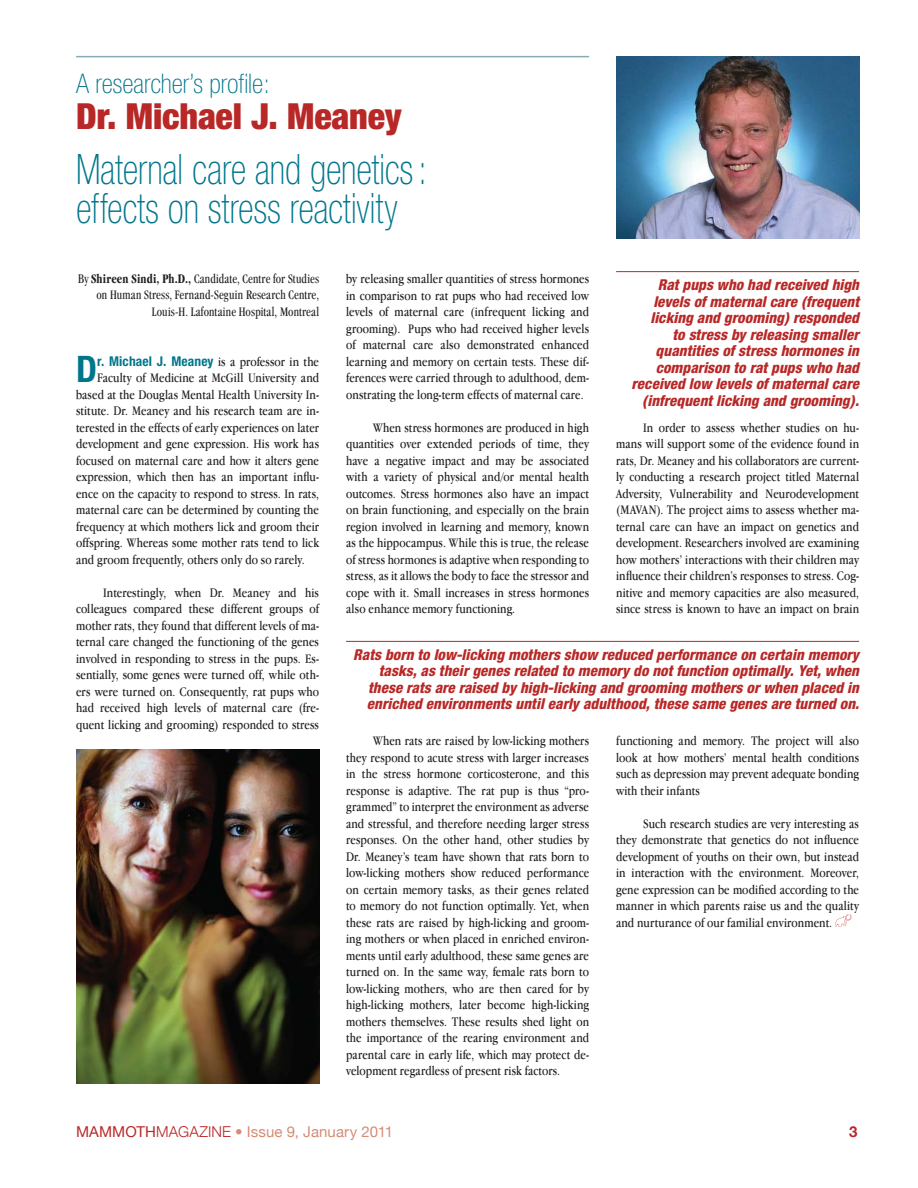
<style>
.page{position:relative;width:918px;height:1188px;background:#fff}
.page>*{position:absolute;margin:0;border:0;box-sizing:border-box;transform-origin:0 0}
.t1{font:100 condensed 42px/39px "Helvetica Neue";color:#00768c;scale:.9 1}
.t2{font:700 condensed 36.6px "Helvetica Neue";color:#00768c}
.t3{font:900 condensed 36px "Helvetica Neue";color:#b82827}
.t4{font:100 condensed 27px "Helvetica Neue";color:#00768c}
.t5{font:italic 800 condensed 15px/16.5px "Helvetica Neue";color:#b82827;text-align:right}
.t6{font:15px "Helvetica Neue";letter-spacing:.005em;color:#d58c75}
.t7{font:700 15px "Helvetica Neue";color:#b82827}
.t8{font:13.5px/16.5px "Apple Garamond";letter-spacing:.005em;color:#231f20;text-align:justify}
.t9{font:condensed 13.5px/16.2px "Garamond";letter-spacing:.015em;color:#231f20;text-align:right;scale:.9 1}
.t10{font:700 condensed 13.5px "Helvetica Neue";letter-spacing:.01em;color:#00768c}
.s1{font-weight:700}
.s2{font-family:"Apple Garamond";font-weight:400;font-stretch:normal;color:#231f20}
.s3{color:#b82827}
.s4{font-weight:300;color:#b82827}
</style>
<div class="page">
<hr style="left:76px;top:56px;width:513px;height:1px;background:#8aaaba">
<img style="left:616px;top:57px;width:243px;height:182px">
<img style="left:76px;top:750px;width:243px;height:333px">
<hr style="left:346px;top:641px;width:513px;height:1px;background:#b82827">
<hr style="left:616px;top:271px;width:243px;height:1px;background:#b82827">
<svg style="left:835px;top:914px;width:17px;height:13px"></svg>
<h3 class="t4" style="left:76px;top:74px;width:195px">A researcher’s profile:</h3>
<h3 class="t3" style="left:76px;top:104px;width:327px">Dr. Michael J. Meaney</h3>
<h1 class="t1" style="left:76px;top:153px;width:391px">Maternal care and genetics : effects on stress reactivity</h1>
<p class="t9" style="left:78px;top:272px;width:269px">By <span class="s1">Shireen Sindi, Ph.D.,</span> Candidate, Centre for Studies on Human Stress, Fernand-Seguin Research Centre,<br>Louis-H. Lafontaine Hospital, Montreal</p>
<h2 class="t2" style="left:76px;top:356px;width:23px">D</h2>
<p class="t10" style="left:97px;top:356px;width:223px">r. Michael J. Meaney <span class="s2">is a professor in the</span></p>
<p class="t8" style="left:76px;top:371px;width:245px;text-indent:21px">Faculty of Medicine at McGill University and based at the Douglas Mental Health University In&shy;stitute. Dr. Meaney and his research team are in&shy;terested in the effects of early experiences on later development and gene expression. His work has focused on maternal care and how it alters gene expression, which then has an important influ&shy;ence on the capacity to respond to stress. In rats, maternal care can be determined by counting the frequency at which mothers lick and groom their offspring. Whereas some mother rats tend to lick and groom frequently, others only do so rarely.</p>
<p class="t8" style="left:76px;top:585px;width:245px;text-indent:27px">Interestingly, when Dr. Meaney and his colleagues compared these different groups of mother rats, they found that different levels of ma&shy;ternal care changed the functioning of the genes involved in responding to stress in the pups. Es&shy;sentially, some genes were turned off, while oth&shy;ers were turned on. Consequently, rat pups who had received high levels of maternal care (fre&shy;quent licking and grooming) responded to stress</p>
<p class="t8" style="left:346px;top:272px;width:245px">by releasing smaller quantities of stress hormones in comparison to rat pups who had received low levels of maternal care (infrequent licking and grooming). Pups who had received higher levels of maternal care also demonstrated enhanced learning and memory on certain tests. These dif&shy;ferences were carried through to adulthood, dem&shy;onstrating the long-term effects of maternal care.</p>
<p class="t8" style="left:346px;top:420px;width:245px;text-indent:27px">When stress hormones are produced in high quantities over extended periods of time, they have a negative impact and may be associated with a variety of physical and/or mental health outcomes. Stress hormones also have an impact on brain functioning, and especially on the brain region involved in learning and memory, known as the hippocampus. While this is true, the release of stress hormones is adaptive when responding to stress, as it allows the body to face the stressor and cope with it. Small increases in stress hormones also enhance memory functioning.</p>
<p class="t5" style="left:632px;top:278px;width:229px">Rat pups who had received high levels of maternal care (frequent licking and grooming) responded<br>to stress by releasing smaller quantities of stress hormones in comparison to rat pups who had received low levels of maternal care (infrequent licking and grooming).</p>
<p class="t8" style="left:616px;top:420px;width:245px;text-indent:27px">In order to assess whether studies on hu&shy;mans will support some of the evidence found in rats, Dr. Meaney and his collaborators are current&shy;ly conducting a research project titled Maternal Adversity, Vulnerability and Neurodevelopment (MAVAN). The project aims to assess whether ma&shy;ternal care can have an impact on genetics and development. Researchers involved are examining how mothers’ interactions with their children may influence their children’s responses to stress. Cog&shy;nitive and memory capacities are also measured, since stress is known to have an impact on brain</p>
<p class="t5" style="left:353px;top:647px;width:507px">Rats born to low-licking mothers show reduced performance on certain memory tasks, as their genes related to memory do not function optimally. Yet, when these rats are raised by high-licking and grooming mothers or when placed in enriched environments until early adulthood, these same genes are turned on.</p>
<p class="t8" style="left:346px;top:734px;width:245px;text-indent:27px">When rats are raised by low-licking mothers they respond to acute stress with larger increases in the stress hormone corticosterone, and this response is adaptive. The rat pup is thus “pro&shy;grammed” to interpret the environment as adverse and stressful, and therefore needing larger stress responses. On the other hand, other studies by Dr. Meaney’s team have shown that rats born to low-licking mothers show reduced performance on certain memory tasks, as their genes related to memory do not function optimally. Yet, when these rats are raised by high-licking and groom&shy;ing mothers or when placed in enriched environ&shy;ments until early adulthood, these same genes are turned on. In the same way, female rats born to low-licking mothers, who are then cared for by high-licking mothers, later become high-licking mothers themselves. These results shed light on the importance of the rearing environment and parental care in early life, which may protect de&shy;velopment regardless of present risk factors.</p>
<p class="t8" style="left:616px;top:734px;width:245px">functioning and memory. The project will also look at how mothers’ mental health conditions such as depression may prevent adequate bonding with their infants</p>
<p class="t8" style="left:616px;top:816px;width:245px;text-indent:27px">Such research studies are very interesting as they demonstrate that genetics do not influence development of youths on their own, but instead in interaction with the environment. Moreover, gene expression can be modified according to the manner in which parents raise us and the quality and nurturance of our familial environment.</p>
<p class="t6" style="left:76px;top:1122px;width:318px"><span class="s3">MAMMOTH</span><span class="s4">MAGAZINE</span> • Issue 9, January 2011</p>
<p class="t7" style="left:849px;top:1122px;width:10px">3</p>
</div>
